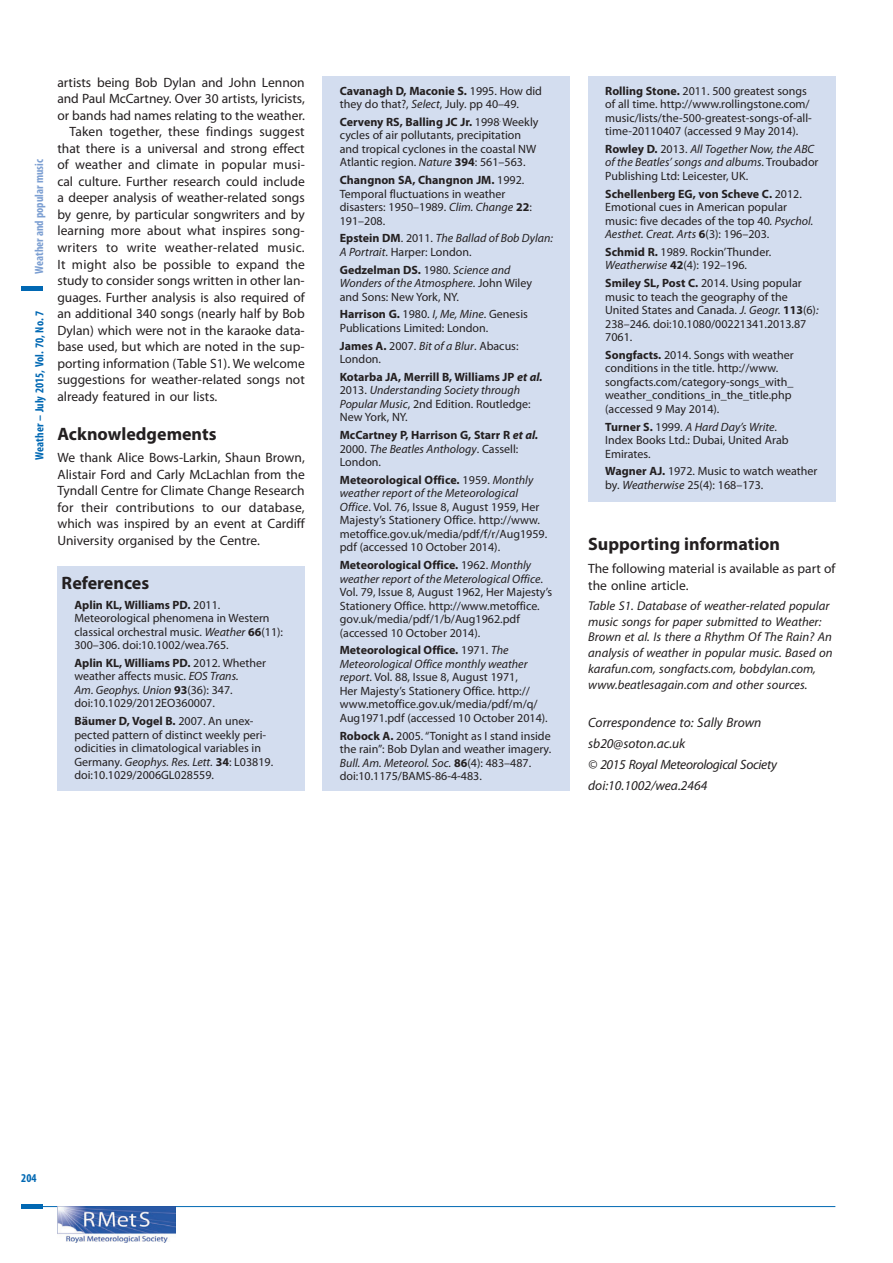
<style>
.page{position:relative;width:893px;height:1263px;background:#fff}
.page>*{position:absolute;margin:0;border:0;box-sizing:border-box;transform-origin:0 0}
.t1{font:700 18px "Myriad Pro";color:#231f20}
.t2{font:13.5px/16.5px "Myriad Pro";color:#231f20;text-align:justify}
.t3{font:italic 13.5px/21px "Myriad Pro";color:#231f20}
.t4{font:13.5px "Myriad Pro";letter-spacing:.02em;color:#231f20}
.t5{font:italic 12.75px/15.8px "Myriad Pro";color:#231f20}
.t6{font:12px/13.5px "Myriad Pro";color:#231f20}
.t7{font:italic 12px/13.5px "Myriad Pro";color:#231f20}
.t8{font:700 12px/13.5px "Myriad Pro";color:#231f20}
.t9{font:700 condensed 12px "Myriad Pro";color:#0168b3}
.t10{font:700 condensed 12px "Myriad Pro";color:#7c9fd2}
.s1{font-weight:700}
.s2{font-style:italic}
.s3{font-weight:700;font-style:normal}
.s4{font-style:normal}
.s5{font-weight:400}
.s6{font-weight:400;font-style:italic}
</style>
<div class="page">
<hr style="left:39px;top:1206px;width:796px;height:1px;background:#0168b3">
<div style="left:22px;top:1204px;width:21px;height:5px;background:#0168b3"></div>
<img style="left:57px;top:1207px;width:118px;height:35px">
<div style="left:22px;top:286px;width:21px;height:5px;background:#0168b3"></div>
<div style="left:323px;top:76px;width:247px;height:715px;background:#d3ddef"></div>
<div style="left:588px;top:76px;width:248px;height:426px;background:#d3ddef"></div>
<div style="left:57px;top:566px;width:248px;height:225px;background:#d3ddef"></div>
<p class="t10" style="left:35px;top:274px;width:116px;rotate:-90deg">Weather and popular music</p>
<p class="t9" style="left:35px;top:459px;width:150px;rotate:-90deg">Weather – July 2015, Vol. 70, No. 7</p>
<p class="t2" style="left:57px;top:75px;width:249px">artists being Bob Dylan and John Lennon</p>
<p class="t2" style="left:57px;top:92px;width:249px">and Paul McCartney. Over 30 artists, lyricists,</p>
<p class="t2" style="left:57px;top:108px;width:249px">or bands had names relating to the weather.</p>
<p class="t2" style="left:69px;top:125px;width:237px">Taken together, these findings suggest</p>
<p class="t2" style="left:57px;top:141px;width:249px">that there is a universal and strong effect</p>
<p class="t2" style="left:57px;top:158px;width:249px">of weather and climate in popular musi-</p>
<p class="t2" style="left:57px;top:174px;width:249px">cal culture. Further research could include</p>
<p class="t2" style="left:57px;top:191px;width:249px">a deeper analysis of weather-related songs</p>
<p class="t2" style="left:57px;top:207px;width:249px">by genre, by particular songwriters and by</p>
<p class="t2" style="left:57px;top:224px;width:249px">learning more about what inspires song-</p>
<p class="t4" style="left:57px;top:242px;width:249px">writers to write weather-related music.</p>
<p class="t2" style="left:57px;top:257px;width:249px">It might also be possible to expand the</p>
<p class="t2" style="left:57px;top:273px;width:249px">study to consider songs written in other lan-</p>
<p class="t2" style="left:57px;top:290px;width:249px">guages. Further analysis is also required of</p>
<p class="t2" style="left:57px;top:306px;width:249px">an additional 340 songs (nearly half by Bob</p>
<p class="t2" style="left:57px;top:323px;width:249px">Dylan) which were not in the karaoke data-</p>
<p class="t2" style="left:57px;top:339px;width:249px">base used, but which are noted in the sup-</p>
<p class="t2" style="left:57px;top:356px;width:249px">porting information (Table S1). We welcome</p>
<p class="t2" style="left:57px;top:372px;width:249px">suggestions for weather-related songs not</p>
<p class="t2" style="left:57px;top:389px;width:162px">already featured in our lists.</p>
<h1 class="t1" style="left:57px;top:427px;width:161px">Acknowledgements</h1>
<p class="t2" style="left:57px;top:451px;width:249px">We thank Alice Bows-Larkin, Shaun Brown, Alistair Ford and Carly McLachlan from the Tyndall Centre for Climate Change Research for their contributions to our database, which was inspired by an event at Cardiff University organised by the Centre.</p>
<p class="t6" style="left:340px;top:85px;width:204px"><span class="s1">Cavanagh D, Maconie S.</span> 1995. How did they do that?, <span class="s2">Select</span>, July. pp 40–49.</p>
<p class="t6" style="left:340px;top:116px;width:200px"><span class="s1">Cerveny RS, Balling JC Jr.</span> 1998<sup>.</sup> Weekly cycles of air pollutants, precipitation and tropical cyclones in the coastal NW Atlantic region. <span class="s2">Nature</span> <span class="s1">394</span>: 561–563.</p>
<p class="t6" style="left:340px;top:174px;width:194px"><span class="s1">Changnon SA, Changnon JM.</span> 1992.<br>Temporal fluctuations in weather disasters: 1950–1989. <span class="s2">Clim. Change</span> <span class="s1">22</span>:<br>191–208.</p>
<p class="t7" style="left:340px;top:232px;width:215px"><span class="s3">Epstein DM</span><span class="s4">. 2011.</span> The Ballad of Bob Dylan:<br>A Portrait<span class="s4">. Harper: London.</span></p>
<p class="t6" style="left:340px;top:264px;width:194px"><span class="s1">Gedzelman DS.</span> 1980<span class="s2">. Science and<br>Wonders of the Atmosphere</span>. John Wiley and Sons: New York, NY.</p>
<p class="t6" style="left:340px;top:308px;width:190px"><span class="s1">Harrison G.</span> 1980. <span class="s2">I, Me, Mine</span>. Genesis<br>Publications Limited: London.</p>
<p class="t6" style="left:340px;top:340px;width:180px"><span class="s1">James A.</span> 2007. <span class="s2">Bit of a Blur</span>. Abacus:<br>London.</p>
<p class="t7" style="left:340px;top:371px;width:204px"><span class="s3">Kotarba JA, Merrill B, Williams JP</span> <span class="s1">et al.<br></span><span class="s4">2013.</span> Understanding Society through<br>Popular Music<span class="s4">, 2nd Edition. Routledge:<br>New York, NY.</span></p>
<p class="t8" style="left:340px;top:429px;width:200px">McCartney P, Harrison G, Starr R <span class="s2">et al.<br></span><span class="s5">2000.</span> <span class="s6">The Beatles Anthology</span><span class="s5">. Cassell:<br>London.</span></p>
<p class="t6" style="left:340px;top:474px;width:209px"><span class="s1">Meteorological Office.</span> 1959. <span class="s2">Monthly weather report of the Meteorological Office</span>. Vol. 76, Issue 8, August 1959, Her Majesty’s Stationery Office. http://www. metoffice.gov.uk/media/pdf/f/r/Aug1959. pdf (accessed 10 October 2014).</p>
<p class="t6" style="left:340px;top:559px;width:214px"><span class="s1">Meteorological Office.</span> 1962. <span class="s2">Monthly weather report of the Meterological Office</span>.<br>Vol. 79, Issue 8, August 1962, Her Majesty’s Stationery Office. http://www.metoffice. gov.uk/media/pdf/1/b/Aug1962.pdf (accessed 10 October 2014).</p>
<p class="t6" style="left:340px;top:644px;width:209px"><span class="s1">Meteorological Office.</span> 1971. <span class="s2">The Meteorological Office monthly weather report</span>. Vol. 88, Issue 8, August 1971,<br>Her Majesty’s Stationery Office. http:// www.metoffice.gov.uk/media/pdf/m/q/ Aug1971.pdf (accessed 10 October 2014).</p>
<p class="t6" style="left:340px;top:730px;width:213px"><span class="s1">Robock A.</span> 2005. “Tonight as I stand inside the rain”: Bob Dylan and weather imagery.<br><span class="s2">Bull. Am. Meteorol. Soc.</span> <span class="s1">86</span>(4): 483–487. doi:10.1175/BAMS-86-4-483.</p>
<p class="t6" style="left:605px;top:85px;width:208px"><span class="s1">Rolling Stone.</span> 2011. 500 greatest songs of all time. http://www. rollingstone.com/ music/lists/the-500-greatest-songs-of-all&shy;time-20110407 (accessed 9 May 2014).</p>
<p class="t7" style="left:605px;top:143px;width:215px"><span class="s3">Rowley D.</span> <span class="s4">2013.</span> All Together Now, the ABC of the Beatles’ songs and albums<span class="s4">. Troubador<br>Publishing Ltd: Leicester, UK.</span></p>
<p class="t6" style="left:605px;top:188px;width:210px"><span class="s1">Schellenberg EG, von Scheve C.</span> 2012.<br>Emotional cues in American popular music: five decades of the top 40<span class="s2">. Psychol.<br>Aesthet. Creat. Arts</span> <span class="s1">6</span>(3): 196–203.</p>
<p class="t6" style="left:605px;top:246px;width:167px"><span class="s1">Schmid R.</span> 1989. Rockin’Thunder.<br><span class="s2">Weatherwise</span> <span class="s1">42</span>(4): 192–196.</p>
<p class="t6" style="left:605px;top:277px;width:215px"><span class="s1">Smiley SL, Post C.</span> 2014. Using popular music to teach the geography of the<br>United States and Canada. <span class="s2">J. Geogr.</span> <span class="s1">113</span>(6)<span class="s2">:<br></span>238–246<span class="s2">.</span> doi:10.1080/00221341.2013.87<br>7061.</p>
<p class="t6" style="left:605px;top:349px;width:190px"><span class="s1">Songfacts.</span> 2014. Songs with weather conditions in the title. http://www. songfacts.com/category-songs_with_ weather_conditions_in_the_title.php (accessed 9 May 2014).</p>
<p class="t6" style="left:605px;top:421px;width:185px"><span class="s1">Turner S.</span> 1999. <span class="s2">A Hard Day’s Write</span>.<br>Index Books Ltd.: Dubai, United Arab<br>Emirates.</p>
<p class="t6" style="left:605px;top:465px;width:214px"><span class="s1">Wagner AJ.</span> 1972. Music to watch weather by. <span class="s2">Weatherwise</span> 25(4): 168–173 .</p>
<h1 class="t1" style="left:588px;top:537px;width:193px">Supporting information</h1>
<p class="t2" style="left:588px;top:561px;width:249px">The following material is available as part of the online article.</p>
<p class="t5" style="left:588px;top:599px;width:246px">Table S1. Database of weather-related popular music songs for paper submitted to Weather:<br>Brown et al. Is there a Rhythm Of The Rain? An analysis of weather in popular music. Based on karafun.com, songfacts.com, bobdylan.com, www.beatlesagain.com and other sources.</p>
<h1 class="t1" style="left:62px;top:576px;width:89px">References</h1>
<p class="t6" style="left:74px;top:599px;width:210px"><span class="s1">Aplin KL, Williams PD.</span> 2011.<br>Meteorological phenomena in Western classical orchestral music. <span class="s2">Weather</span> <span class="s1">66</span>(11):<br>300–306. doi:10.1002/wea.765.</p>
<p class="t6" style="left:74px;top:657px;width:193px"><span class="s1">Aplin KL, Williams PD.</span> 2012. Whether weather affects music. <span class="s2">EOS Trans.<br>Am. Geophys. Union</span> <span class="s1">93</span>(36): 347. doi:10.1029/2012EO360007.</p>
<p class="t6" style="left:74px;top:715px;width:200px"><span class="s1">Bäumer D, Vogel B.</span> 2007. An unex&shy;pected pattern of distinct weekly peri&shy;odicities in climatological variables in Germany. <span class="s2">Geophys. Res. Lett.</span> <span class="s1">34</span>: L03819. doi:10.1029/2006GL028559.</p>
<p class="t3" style="left:588px;top:713px;width:190px">Correspondence to: Sally Brown sb20@soton.ac.uk<br>© 2015 Royal Meteorological Society doi:10.1002/wea.2464</p>
<p class="t9" style="left:21px;top:1174px;width:17px">204</p>
</div>
